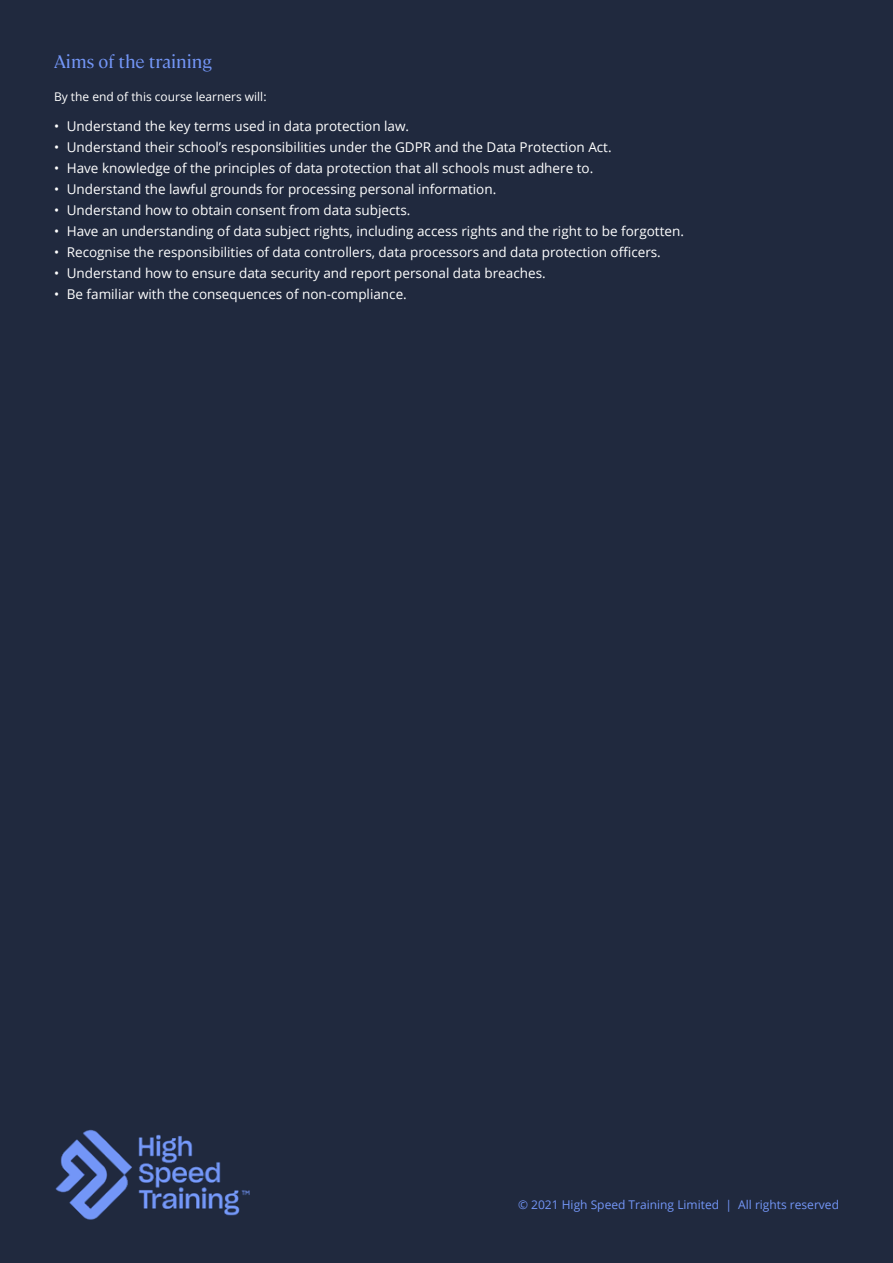
<style>
.page{position:relative;width:893px;height:1263px;background:#20293e}
.page>*{position:absolute;margin:0;border:0;box-sizing:border-box;transform-origin:0 0}
.t1{font:18px "Cambon";color:#7396f7}
.t2{font:13.5px "Open Sans";color:#fff}
.t3{font:12px "Open Sans";color:#7396f7}
.t4{font:12px "Open Sans";color:#fff}
</style>
<div class="page">
<img style="left:55px;top:1129px;width:195px;height:91px">
<h1 class="t1" style="left:54px;top:49px;width:159px">Aims of the training</h1>
<p class="t4" style="left:54px;top:89px;width:214px">By the end of this course learners will:</p>
<p class="t2" style="left:54px;top:117px;width:357px">• Understand the key terms used in data protection law.</p>
<p class="t2" style="left:54px;top:138px;width:559px">• Understand their school’s responsibilities under the GDPR and the Data Protection Act.</p>
<p class="t2" style="left:54px;top:159px;width:541px">• Have knowledge of the principles of data protection that all schools must adhere to.</p>
<p class="t2" style="left:54px;top:180px;width:444px">• Understand the lawful grounds for processing personal information.</p>
<p class="t2" style="left:54px;top:201px;width:358px">• Understand how to obtain consent from data subjects.</p>
<p class="t2" style="left:54px;top:222px;width:631px">• Have an understanding of data subject rights, including access rights and the right to be forgotten.</p>
<p class="t2" style="left:54px;top:243px;width:608px">• Recognise the responsibilities of data controllers, data processors and data protection officers.</p>
<p class="t2" style="left:54px;top:264px;width:493px">• Understand how to ensure data security and report personal data breaches.</p>
<p class="t2" style="left:54px;top:285px;width:354px">• Be familiar with the consequences of non-compliance.</p>
<p class="t3" style="left:518px;top:1196px;width:322px">© 2021 High Speed Training Limited | All rights reserved</p>
</div>
